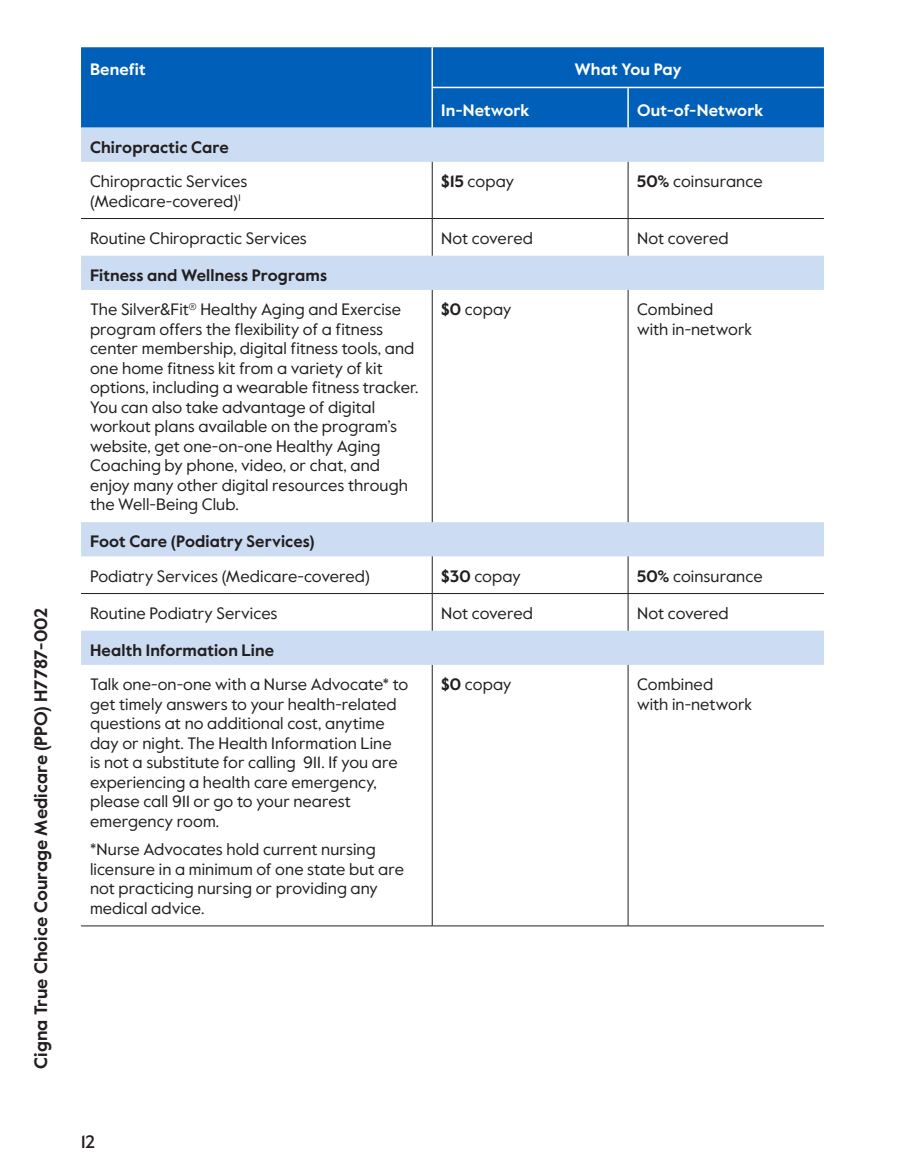
<style>
.page{position:relative;width:905px;height:1175px;background:#fff}
.page>*{position:absolute;margin:0;border:0;box-sizing:border-box;transform-origin:0 0}
.margin_plan_name{font:700 18px "Value Sans Pro";color:#231f20}
.t1{font:500 18px "Value Sans Pro";color:#231f20}
.table_para{font:16.5px/19.5px "Value Sans Pro";letter-spacing:.005em;color:#231f20}
.table_row_h1{font:700 16.5px "Value Sans Pro";letter-spacing:.005em;color:#231f20}
.table_col_h1_align_r{font:700 16.5px "Value Sans Pro";letter-spacing:.005em;color:#fff}
.table_col_h1_align_c{font:700 16.5px "Value Sans Pro";color:#fff}
.s1{font-weight:700}
</style>
<div class="page">
<div style="left:81px;top:47px;width:743px;height:81px;background:#005fb9"></div>
<svg style="left:81px;top:128px;width:743px;height:537px"></svg>
<hr style="left:432px;top:162px;width:1px;height:56px;background:#231f20">
<hr style="left:432px;top:219px;width:1px;height:37px;background:#231f20">
<hr style="left:432px;top:290px;width:1px;height:232px;background:#231f20">
<hr style="left:432px;top:556px;width:1px;height:37px;background:#231f20">
<hr style="left:432px;top:594px;width:1px;height:36px;background:#231f20">
<hr style="left:432px;top:665px;width:1px;height:260px;background:#231f20">
<hr style="left:627px;top:162px;width:1px;height:56px;background:#231f20">
<hr style="left:627px;top:219px;width:1px;height:37px;background:#231f20">
<hr style="left:627px;top:290px;width:1px;height:232px;background:#231f20">
<hr style="left:627px;top:556px;width:1px;height:37px;background:#231f20">
<hr style="left:627px;top:594px;width:1px;height:36px;background:#231f20">
<hr style="left:627px;top:665px;width:1px;height:260px;background:#231f20">
<hr style="left:81px;top:925px;width:351px;height:1px;background:#231f20">
<hr style="left:432px;top:925px;width:196px;height:1px;background:#231f20">
<hr style="left:628px;top:925px;width:196px;height:1px;background:#231f20">
<hr style="left:431px;top:47px;width:2px;height:40px;background:#fff">
<hr style="left:628px;top:87px;width:196px;height:1px;background:#fff">
<hr style="left:431px;top:87px;width:197px;height:1px;background:#fff">
<hr style="left:627px;top:88px;width:1px;height:40px;background:#fff">
<hr style="left:431px;top:88px;width:2px;height:40px;background:#fff">
<hr style="left:81px;top:593px;width:351px;height:1px;background:#231f20">
<hr style="left:432px;top:593px;width:196px;height:1px;background:#231f20">
<hr style="left:628px;top:593px;width:196px;height:1px;background:#231f20">
<hr style="left:81px;top:218px;width:351px;height:1px;background:#231f20">
<hr style="left:432px;top:218px;width:196px;height:1px;background:#231f20">
<hr style="left:628px;top:218px;width:196px;height:1px;background:#231f20">
<p class="margin_plan_name" style="left:30px;top:1068px;width:462px;rotate:-90deg">Cigna True Choice Courage Medicare (PPO) H7787-002</p>
<p class="table_col_h1_align_r" style="left:90px;top:60px;width:57px">Benefit</p>
<p class="table_col_h1_align_c" style="left:574px;top:60px;width:109px">What You Pay</p>
<p class="table_col_h1_align_r" style="left:441px;top:100px;width:90px">In-Network</p>
<p class="table_col_h1_align_r" style="left:637px;top:100px;width:128px">Out-of-Network</p>
<p class="table_row_h1" style="left:90px;top:137px;width:140px">Chiropractic Care</p>
<p class="table_para" style="left:90px;top:172px;width:159px">Chiropractic Services (Medicare-covered)<sup>1</sup></p>
<p class="table_para" style="left:441px;top:172px;width:74px"><span class="s1">$15</span> copay</p>
<p class="table_para" style="left:637px;top:172px;width:127px"><span class="s1">50%</span> coinsurance</p>
<p class="table_para" style="left:90px;top:228px;width:218px">Routine Chiropractic Services</p>
<p class="table_para" style="left:441px;top:228px;width:93px">Not covered</p>
<p class="table_para" style="left:637px;top:228px;width:93px">Not covered</p>
<p class="table_row_h1" style="left:90px;top:265px;width:238px">Fitness and Wellness Programs</p>
<p class="table_para" style="left:90px;top:300px;width:330px">The Silver&amp;Fit<sup>®</sup> Healthy Aging and Exercise program offers the flexibility of a fitness center membership, digital fitness tools, and one home fitness kit from a variety of kit options, including a wearable fitness tracker.<br>You can also take advantage of digital workout plans available on the program’s website, get one-on-one Healthy Aging Coaching by phone, video, or chat, and enjoy many other digital resources through the Well-Being Club.</p>
<p class="table_para" style="left:441px;top:300px;width:72px"><span class="s1">$0</span> copay</p>
<p class="table_para" style="left:637px;top:300px;width:116px">Combined<br>with in-network</p>
<p class="table_row_h1" style="left:90px;top:531px;width:226px">Foot Care (Podiatry Services)</p>
<p class="table_para" style="left:90px;top:566px;width:281px">Podiatry Services (Medicare-covered)</p>
<p class="table_para" style="left:441px;top:566px;width:81px"><span class="s1">$30</span> copay</p>
<p class="table_para" style="left:637px;top:566px;width:127px"><span class="s1">50%</span> coinsurance</p>
<p class="table_para" style="left:90px;top:603px;width:189px">Routine Podiatry Services</p>
<p class="table_para" style="left:441px;top:603px;width:93px">Not covered</p>
<p class="table_para" style="left:637px;top:603px;width:93px">Not covered</p>
<p class="table_row_h1" style="left:90px;top:640px;width:186px">Health Information Line</p>
<p class="table_para" style="left:90px;top:675px;width:320px">Talk one-on-one with a Nurse Advocate* to get timely answers to your health-related questions at no additional cost, anytime day or night. The Health Information Line<br>is not a substitute for calling 911. If you are experiencing a health care emergency, please call 911 or go to your nearest emergency room.</p>
<p class="table_para" style="left:90px;top:840px;width:315px">*Nurse Advocates hold current nursing licensure in a minimum of one state but are not practicing nursing or providing any medical advice.</p>
<p class="table_para" style="left:441px;top:675px;width:72px"><span class="s1">$0</span> copay</p>
<p class="table_para" style="left:637px;top:675px;width:116px">Combined<br>with in-network</p>
<p class="t1" style="left:81px;top:1130px;width:16px">12</p>
</div>
